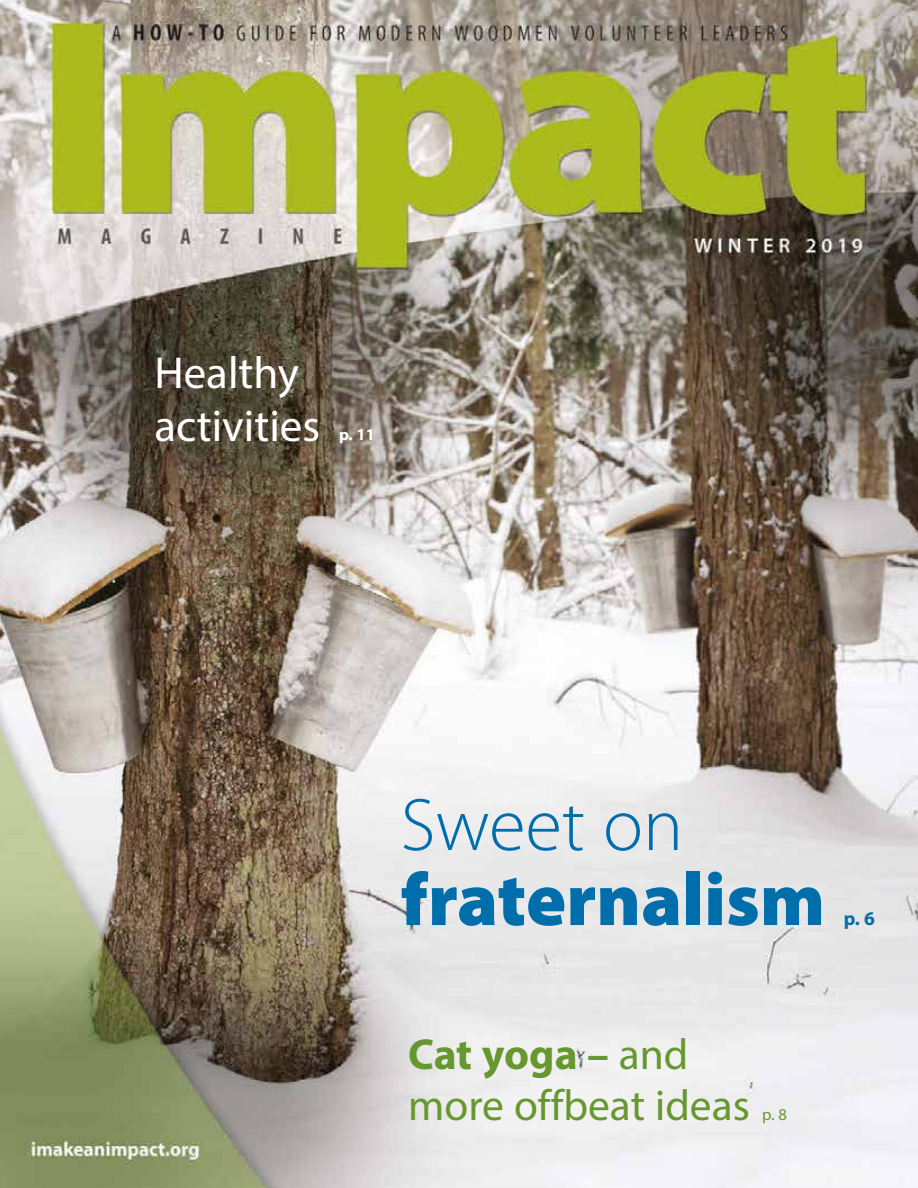
<style>
.page{position:relative;width:918px;height:1188px;background:#fff}
.page>*{position:absolute;margin:0;border:0;box-sizing:border-box;transform-origin:0 0}
.Main_Story_Pull_Quot{font:900 75px/75px "Myriad Pro";color:#006eab}
.Main_Story_Pull_Quot-2{font:45px "Myriad Pro";color:#fff}
.Main_Story_Pull_Quot-3{font:43.5px "Myriad Pro";color:#67972f}
.Main_Story_Pull_Quot-4{font:700 43.5px "Myriad Pro";letter-spacing:-.01em;color:#67972f}
.Main_Story_Pull_Quot-5{font:700 19.5px "Myriad Pro";color:#006eab}
.Main_Story_Pull_Quot-6{font:700 16.5px "Myriad Pro";color:#fff}
.Main_Story_Pull_Quot-7{font:16.5px "Myriad Pro";color:#67972f}
.s1{font-weight:300}
.s2{font-weight:400}
</style>
<div class="page">
<img style="left:0;top:0;width:918px;height:1188px">
<p class="Main_Story_Pull_Quot-2" style="left:154px;top:345px;width:146px">Healthy</p>
<p class="Main_Story_Pull_Quot-2" style="left:154px;top:398px;width:167px">activities</p>
<p class="Main_Story_Pull_Quot-6" style="left:339px;top:424px;width:37px">p. 11</p>
<p class="Main_Story_Pull_Quot" style="left:401px;top:784px;width:426px"><span class="s1">Sweet on </span>fraternalism</p>
<p class="Main_Story_Pull_Quot-5" style="left:844px;top:906px;width:33px">p. 6</p>
<p class="Main_Story_Pull_Quot-4" style="left:408px;top:1026px;width:282px">Cat yoga – <span class="s2">and</span></p>
<p class="Main_Story_Pull_Quot-3" style="left:408px;top:1079px;width:343px">more offbeat ideas</p>
<p class="Main_Story_Pull_Quot-7" style="left:762px;top:1105px;width:26px">p. 8</p>
</div>
